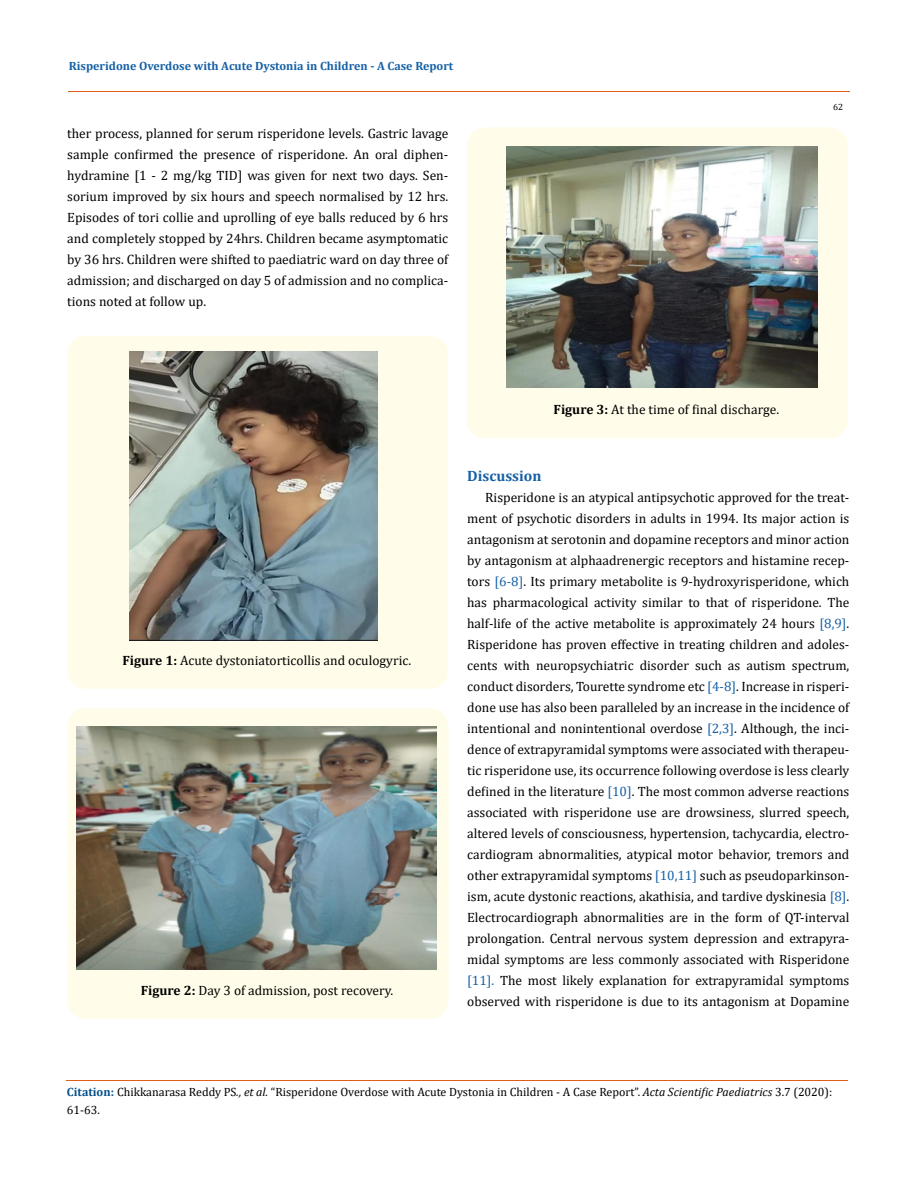
<style>
.page{position:relative;width:917px;height:1188px;background:#fff}
.page>*{position:absolute;margin:0;border:0;box-sizing:border-box;transform-origin:0 0}
.t1{font:700 15px "Cambria";color:#1560a6}
.t2{font:13.5px/21px "Cambria";color:#000;text-align:justify}
.t3{font:12px/18px "Cambria";color:#000}
.t4{font:700 12px "Cambria";color:#1560a6}
.t5{font:9px "Cambria";color:#000}
.s1{font-weight:700}
.s2{color:#1560a6}
.s3{font-weight:700;color:#035089}
.s4{font-style:italic}
</style>
<div class="page">
<hr style="left:68px;top:92px;width:781px;height:1px;background:#e05d1a">
<div style="left:67px;top:336px;width:381px;height:353px;background:#fffde9;border-radius:18px"></div>
<img style="left:129px;top:352px;width:249px;height:289px">
<div style="left:67px;top:708px;width:381px;height:311px;background:#fffde9;border-radius:18px"></div>
<img style="left:76px;top:727px;width:361px;height:243px">
<div style="left:467px;top:128px;width:380px;height:310px;background:#fffde9;border-radius:18px"></div>
<img style="left:506px;top:147px;width:311px;height:240px">
<hr style="left:66px;top:1081px;width:781px;height:1px;background:#e05d1a">
<p class="t4" style="left:69px;top:58px;width:386px">Risperidone Overdose with Acute Dystonia in Children - A Case Report</p>
<p class="t2" style="left:67px;top:123px;width:382px">ther process, planned for serum risperidone levels. Gastric lavage sample confirmed the presence of risperidone. An oral diphen&shy;hydramine [1 - 2 mg/kg TID] was given for next two days. Sen&shy;sorium improved by six hours and speech normalised by 12 hrs.<br>Episodes of tori collie and uprolling of eye balls reduced by 6 hrs and completely stopped by 24hrs. Children became asymptomatic by 36 hrs. Children were shifted to paediatric ward on day three of admission; and discharged on day 5 of admission and no complica&shy;tions noted at follow up.</p>
<p class="t5" style="left:833px;top:102px;width:11px">62</p>
<p class="t2" style="left:122px;top:650px;width:290px"><span class="s1">Figure 1:</span> Acute dystoniatorticollis and oculogyric.</p>
<p class="t2" style="left:141px;top:980px;width:254px"><span class="s1">Figure 2:</span> Day 3 of admission, post recovery.</p>
<p class="t2" style="left:553px;top:399px;width:227px"><span class="s1">Figure 3:</span> At the time of final discharge.</p>
<p class="t1" style="left:467px;top:465px;width:76px">Discussion</p>
<p class="t2" style="left:467px;top:487px;width:384px;text-indent:18px">Risperidone is an atypical antipsychotic approved for the treat&shy;ment of psychotic disorders in adults in 1994. Its major action is antagonism at serotonin and dopamine receptors and minor action by antagonism at alphaadrenergic receptors and histamine recep&shy;tors <span class="s2">[6-8]</span>. Its primary metabolite is 9-hydroxyrisperidone, which has pharmacological activity similar to that of risperidone. The half-life of the active metabolite is approximately 24 hours <span class="s2">[8,9]</span>.<br>Risperidone has proven effective in treating children and adoles&shy;cents with neuropsychiatric disorder such as autism spectrum, conduct disorders, Tourette syndrome etc <span class="s2">[4-8]</span>. Increase in risperi&shy;done use has also been paralleled by an increase in the incidence of intentional and nonintentional overdose <span class="s2">[2,3]</span>. Although, the inci&shy;dence of extrapyramidal symptoms were associated with therapeu&shy;tic risperidone use, its occurrence following overdose is less clearly defined in the literature <span class="s2">[10]</span>. The most common adverse reactions associated with risperidone use are drowsiness, slurred speech, altered levels of consciousness, hypertension, tachycardia, electro&shy;cardiogram abnormalities, atypical motor behavior, tremors and other extrapyramidal symptoms <span class="s2">[10,11]</span> such as pseudoparkinson&shy;ism, acute dystonic reactions, akathisia, and tardive dyskinesia <span class="s2">[8]</span>.<br>Electrocardiograph abnormalities are in the form of QT-interval prolongation. Central nervous system depression and extrapyra&shy;midal symptoms are less commonly associated with Risperidone <span class="s2">[11].</span> The most likely explanation for extrapyramidal symptoms observed with risperidone is due to its antagonism at Dopamine</p>
<p class="t3" style="left:67px;top:1083px;width:766px"><span class="s3">Citation:</span> Chikkanarasa Reddy PS<span class="s4">., et al.</span> “Risperidone Overdose with Acute Dystonia in Children - A Case Report”. <span class="s4">Acta Scientific Paediatrics</span> 3.7 (2020):<br>61-63.</p>
</div>
